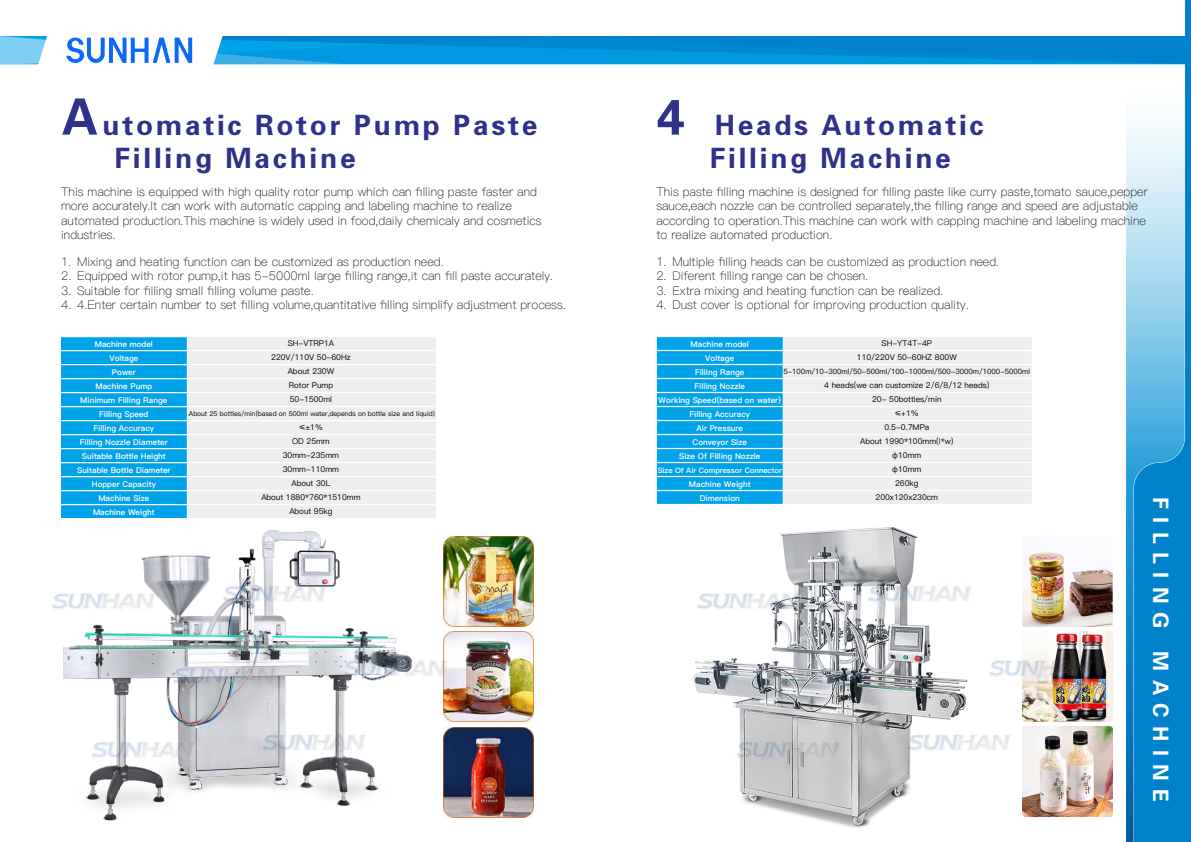
<style>
.page{position:relative;width:1191px;height:842px;background:#fff}
.page>*{position:absolute;margin:0;border:0;box-sizing:border-box;transform-origin:0 0}
.t1{font:28px/33.6px "FZZYJW GB1 0";letter-spacing:.1em;color:#2f318b}
.t2{font:21.2px "FZZYJW GB1 0";letter-spacing:.4em;color:#fefefe}
.t3{font:12px/14.4px "Ping Fang SC Light";color:#000}
.t4{font:8px "Ping Fang SC Heavy";color:#fefefe}
.t5{font:8px "Ping Fang SC Medium";color:#000}
.t6{font:7.5px "Ping Fang SC Heavy";color:#fefefe}
.t7{font:7.3px "Ping Fang SC Medium";color:#000}
.t8{font:6.7px "Ping Fang SC Medium";color:#000}
.s1{font-size:50px}
</style>
<div class="page">
<svg style="left:1126px;top:64px;width:7px;height:375px"></svg>
<svg style="left:1134px;top:0;width:57px;height:842px;background:#59afde"></svg>
<svg style="left:0;top:36px;width:1191px;height:28px;background:#2099dc"></svg>
<div style="left:187px;top:336px;width:250px;height:15px;background:#eeeeef;border:1px solid #fff"></div>
<div style="left:60px;top:336px;width:128px;height:15px;background:#00a2e9;border:1px solid #fff"></div>
<div style="left:187px;top:364px;width:250px;height:15px;background:#eeeeef"></div>
<div style="left:60px;top:364px;width:128px;height:15px;background:#00a2e9"></div>
<div style="left:187px;top:378px;width:250px;height:15px;background:#eeeeef;border:1px solid #fff"></div>
<div style="left:60px;top:378px;width:128px;height:15px;background:#00a2e9;border:1px solid #fff"></div>
<div style="left:187px;top:392px;width:250px;height:15px;background:#eeeeef;border:1px solid #fff"></div>
<div style="left:60px;top:392px;width:128px;height:15px;background:#00a2e9;border:1px solid #fff"></div>
<div style="left:187px;top:406px;width:250px;height:15px;background:#eeeeef;border:1px solid #fff"></div>
<div style="left:60px;top:406px;width:128px;height:15px;background:#00a2e9;border:1px solid #fff"></div>
<div style="left:187px;top:420px;width:250px;height:15px;background:#eeeeef;border:1px solid #fff"></div>
<div style="left:60px;top:420px;width:128px;height:15px;background:#00a2e9;border:1px solid #fff"></div>
<div style="left:187px;top:434px;width:250px;height:15px;background:#eeeeef;border:1px solid #fff"></div>
<div style="left:60px;top:434px;width:128px;height:15px;background:#00a2e9;border:1px solid #fff"></div>
<div style="left:187px;top:350px;width:250px;height:15px;background:#eeeeef;border:1px solid #fff"></div>
<div style="left:60px;top:350px;width:128px;height:15px;background:#00a2e9;border:1px solid #fff"></div>
<div style="left:783px;top:336px;width:249px;height:15px;background:#eeeeef;border:1px solid #fff"></div>
<div style="left:656px;top:336px;width:127px;height:15px;background:#00a2e9;border:1px solid #fff"></div>
<div style="left:783px;top:364px;width:249px;height:15px;background:#eeeeef"></div>
<svg style="left:656px;top:364px;width:127px;height:15px;background:#07a4e9"></svg>
<div style="left:783px;top:378px;width:249px;height:15px;background:#eeeeef;border:1px solid #fff"></div>
<div style="left:656px;top:378px;width:127px;height:15px;background:#00a2e9;border:1px solid #fff"></div>
<div style="left:783px;top:392px;width:249px;height:15px;background:#eeeeef;border:1px solid #fff"></div>
<div style="left:656px;top:392px;width:127px;height:15px;background:#00a2e9;border:1px solid #fff"></div>
<div style="left:783px;top:406px;width:249px;height:15px;background:#eeeeef;border:1px solid #fff"></div>
<div style="left:656px;top:406px;width:127px;height:15px;background:#00a2e9;border:1px solid #fff"></div>
<div style="left:783px;top:420px;width:249px;height:15px;background:#eeeeef;border:1px solid #fff"></div>
<div style="left:656px;top:420px;width:127px;height:15px;background:#00a2e9;border:1px solid #fff"></div>
<div style="left:783px;top:434px;width:249px;height:15px;background:#eeeeef;border:1px solid #fff"></div>
<div style="left:656px;top:434px;width:127px;height:15px;background:#00a2e9;border:1px solid #fff"></div>
<div style="left:783px;top:350px;width:249px;height:15px;background:#eeeeef;border:1px solid #fff"></div>
<div style="left:656px;top:350px;width:127px;height:15px;background:#00a2e9;border:1px solid #fff"></div>
<img style="left:496px;top:631px;width:38px;height:90px">
<img style="left:496px;top:727px;width:38px;height:90px">
<img style="left:496px;top:536px;width:38px;height:90px">
<img style="left:52px;top:439px;width:444px;height:382px">
<img style="left:656px;top:439px;width:485px;height:403px">
<h1 class="t1" style="left:115px;top:109px;width:424px;text-indent:-53px"><span class="s1">A</span>utomatic Rotor Pump Paste<br>Filling Machine</h1>
<p class="t3" style="left:61px;top:184px;width:482px">This machine is equipped with high quality rotor pump which can filling paste faster and more accurately.It can work with automatic capping and labeling machine to realize automated production.This machine is widely used in food,daily chemicaly and cosmetics industries.</p>
<p class="t3" style="left:61px;top:254px;width:384px">1. Mixing and heating function can be customized as production need.</p>
<p class="t3" style="left:61px;top:269px;width:493px">2. Equipped with rotor pump,it has 5-5000ml large filling range,it can fill paste accurately.</p>
<p class="t3" style="left:61px;top:283px;width:254px">3. Suitable for filling small filling volume paste.</p>
<p class="t3" style="left:61px;top:297px;width:506px">4. 4.Enter certain number to set filling volume,quantitative filling simplify adjustment process.</p>
<p class="t4" style="left:95px;top:339px;width:60px">Machine model</p>
<p class="t5" style="left:288px;top:339px;width:48px">SH-VTRP1A</p>
<p class="t4" style="left:112px;top:367px;width:25px">Power</p>
<p class="t5" style="left:288px;top:367px;width:48px">About 230W</p>
<p class="t4" style="left:95px;top:381px;width:58px">Machine Pump</p>
<p class="t5" style="left:289px;top:381px;width:46px">Rotor Pump</p>
<p class="t4" style="left:80px;top:395px;width:89px">Minimum Filling Range</p>
<p class="t5" style="left:290px;top:395px;width:44px">50-1500ml</p>
<p class="t4" style="left:99px;top:409px;width:51px">Filling Speed</p>
<p class="t8" style="left:189px;top:410px;width:247px">About 25 bottles/min(based on 500ml water,depends on bottle size and liquid)</p>
<p class="t4" style="left:94px;top:423px;width:62px">Filling Accuracy</p>
<p class="t5" style="left:299px;top:423px;width:25px">≤±1%</p>
<p class="t4" style="left:80px;top:437px;width:89px">Filling Nozzle Diameter</p>
<p class="t5" style="left:292px;top:437px;width:39px">OD 25mm</p>
<p class="t4" style="left:82px;top:451px;width:85px">Suitable Bottle Height</p>
<p class="t5" style="left:283px;top:451px;width:58px">30mm-235mm</p>
<p class="t4" style="left:77px;top:465px;width:95px">Suitable Bottle Diameter</p>
<p class="t5" style="left:283px;top:465px;width:58px">30mm-110mm</p>
<p class="t4" style="left:92px;top:479px;width:66px">Hopper Capacity</p>
<p class="t5" style="left:291px;top:479px;width:40px">About 30L</p>
<p class="t4" style="left:98px;top:493px;width:52px">Machine Size</p>
<p class="t5" style="left:261px;top:493px;width:101px">About 1880*760*1510mm</p>
<p class="t4" style="left:93px;top:507px;width:63px">Machine Weight</p>
<p class="t5" style="left:289px;top:507px;width:45px">About 95kg</p>
<p class="t4" style="left:109px;top:353px;width:30px">Voltage</p>
<p class="t5" style="left:271px;top:353px;width:81px">220V/110V 50-60Hz</p>
<h1 class="t1" style="left:710px;top:109px;width:275px;text-indent:-53px"><span class="s1">4</span> Heads Automatic<br>Filling Machine</h1>
<p class="t3" style="left:656px;top:184px;width:493px">This paste filling machine is designed for filling paste like curry paste,tomato sauce,pepper sauce,each nozzle can be controlled separately,the filling range and speed are adjustable according to operation.This machine can work with capping machine and labeling machine to realize automated production.</p>
<p class="t3" style="left:656px;top:254px;width:344px">1. Multiple filling heads can be customized as production need.</p>
<p class="t3" style="left:656px;top:269px;width:213px">2. Diferent filling range can be chosen.</p>
<p class="t3" style="left:656px;top:283px;width:288px">3. Extra mixing and heating function can be realized.</p>
<p class="t3" style="left:656px;top:297px;width:314px">4. Dust cover is optional for improving production quality.</p>
<p class="t4" style="left:690px;top:339px;width:60px">Machine model</p>
<p class="t5" style="left:881px;top:339px;width:52px">SH-YT4T-4P</p>
<p class="t4" style="left:695px;top:367px;width:51px">Filling Range</p>
<p class="t7" style="left:783px;top:367px;width:248px">5-100m/10-300ml/50-500mI/100-1000ml/500-3000m/1000-5000ml</p>
<p class="t4" style="left:694px;top:381px;width:52px">Filling Nozzle</p>
<p class="t5" style="left:824px;top:381px;width:167px">4 heads(we can customize 2/6/8/12 heads)</p>
<p class="t4" style="left:658px;top:395px;width:124px">Working Speed(based on water)</p>
<p class="t5" style="left:872px;top:395px;width:71px">20- 50bottles/min</p>
<p class="t4" style="left:689px;top:409px;width:62px">Filling Accuracy</p>
<p class="t5" style="left:895px;top:409px;width:25px">≤+1%</p>
<p class="t4" style="left:696px;top:423px;width:48px">Air Pressure</p>
<p class="t5" style="left:884px;top:423px;width:46px">0.5-0.7MPa</p>
<p class="t4" style="left:692px;top:437px;width:56px">Conveyor Size</p>
<p class="t5" style="left:860px;top:437px;width:95px">About 1990*100mm(l*w)</p>
<p class="t4" style="left:679px;top:451px;width:83px">Size Of Filling Nozzle</p>
<p class="t5" style="left:892px;top:451px;width:31px">φ10mm</p>
<p class="t6" style="left:657px;top:466px;width:126px">Size Of Air Compressor Connector</p>
<p class="t5" style="left:892px;top:465px;width:31px">φ10mm</p>
<p class="t4" style="left:689px;top:479px;width:63px">Machine Weight</p>
<p class="t5" style="left:895px;top:479px;width:25px">260kg</p>
<p class="t4" style="left:699px;top:493px;width:42px">Dimension</p>
<p class="t5" style="left:875px;top:493px;width:64px">200x120x230cm</p>
<p class="t4" style="left:705px;top:353px;width:30px">Voltage</p>
<p class="t5" style="left:857px;top:353px;width:101px">110/220V 50-60HZ 800W</p>
<h2 class="t2" style="left:1172px;top:497px;width:306px;rotate:90deg">FILLING MACHINE</h2>
</div>
